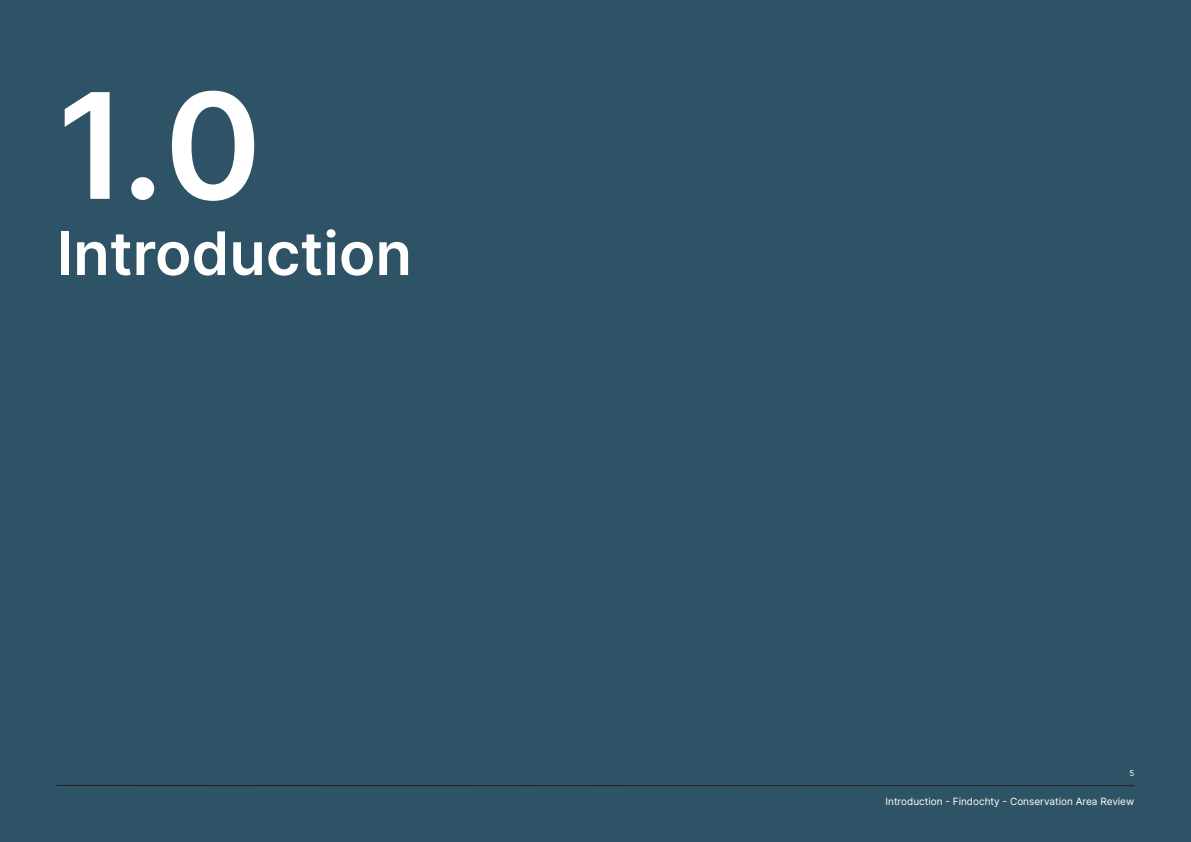
<style>
.page{position:relative;width:1191px;height:842px;background:#2f5366}
.page>*{position:absolute;margin:0;border:0;box-sizing:border-box;transform-origin:0 0}
.t1{font:600 146.7px "Inter";color:#fff}
._02_chapter_headings{font:600 60px "Inter";color:#fff}
.t2{font:10px "Inter";color:#fff}
.t3{font:8px "Inter";color:#fff}
</style>
<div class="page">
<svg style="left:56px;top:785px;width:1078px;height:1px"></svg>
<p class="t1" style="left:57px;top:39px;width:207px">1.0</p>
<p class="_02_chapter_headings" style="left:57px;top:210px;width:357px">Introduction</p>
<p class="t3" style="left:1129px;top:767px;width:6px">5</p>
<p class="t2" style="left:885px;top:794px;width:250px">Introduction - Findochty - Conservation Area Review</p>
</div>
